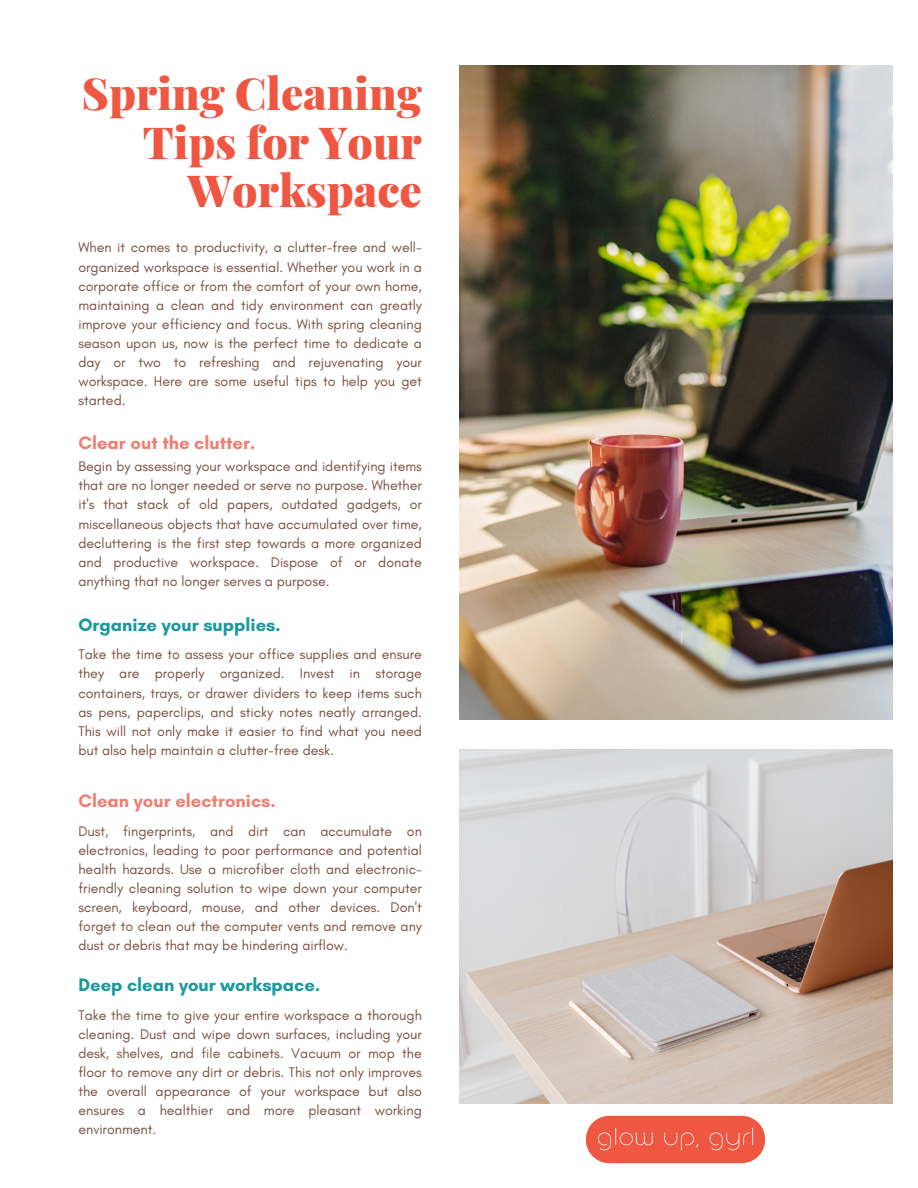
<style>
.page{position:relative;width:918px;height:1188px;background:#fff}
.page>*{position:absolute;margin:0;border:0;box-sizing:border-box;transform-origin:0 0}
.t1{font:900 44.25px/48.3px "Playfair Display";color:#f05742;text-align:right}
.t2{font:700 18.45px "Glacial Indifference";color:#1a989d}
.t3{font:700 18.45px "Glacial Indifference";color:#ed8074}
.t4{font:14.25px/19.2px "Glacial Indifference";color:#794f42;text-align:justify}
</style>
<div class="page">
<img style="left:459px;top:65px;width:433px;height:654px">
<img style="left:459px;top:749px;width:433px;height:355px">
<img style="left:585px;top:1115px;width:181px;height:49px">
<h1 class="t1" style="left:82px;top:68px;width:341px">Spring Cleaning<br>Tips for Your<br>Workspace</h1>
<h2 class="t4" style="left:78px;top:238px;width:345px">When it comes to productivity, a clutter-free and well&shy;organized workspace is essential. Whether you work in a corporate office or from the comfort of your own home, maintaining a clean and tidy environment can greatly improve your efficiency and focus. With spring cleaning season upon us, now is the perfect time to dedicate a day or two to refreshing and rejuvenating your workspace. Here are some useful tips to help you get started.</h2>
<p class="t3" style="left:78px;top:431px;width:178px">Clear out the clutter.</p>
<p class="t4" style="left:78px;top:457px;width:345px">Begin by assessing your workspace and identifying items that are no longer needed or serve no purpose. Whether it's that stack of old papers, outdated gadgets, or miscellaneous objects that have accumulated over time, decluttering is the first step towards a more organized and productive workspace. Dispose of or donate anything that no longer serves a purpose.</p>
<h2 class="t2" style="left:78px;top:614px;width:204px">Organize your supplies.</h2>
<p class="t4" style="left:78px;top:645px;width:345px">Take the time to assess your office supplies and ensure they are properly organized. Invest in storage containers, trays, or drawer dividers to keep items such as pens, paperclips, and sticky notes neatly arranged.<br>This will not only make it easier to find what you need but also help maintain a clutter-free desk.</p>
<p class="t3" style="left:78px;top:790px;width:199px">Clean your electronics.</p>
<h2 class="t4" style="left:78px;top:821px;width:345px">Dust, fingerprints, and dirt can accumulate on electronics, leading to poor performance and potential health hazards. Use a microfiber cloth and electronic&shy;friendly cleaning solution to wipe down your computer screen, keyboard, mouse, and other devices. Don't forget to clean out the computer vents and remove any dust or debris that may be hindering airflow.</h2>
<p class="t2" style="left:78px;top:974px;width:243px">Deep clean your workspace.</p>
<h2 class="t4" style="left:78px;top:1005px;width:345px">Take the time to give your entire workspace a thorough cleaning. Dust and wipe down surfaces, including your desk, shelves, and file cabinets. Vacuum or mop the floor to remove any dirt or debris. This not only improves the overall appearance of your workspace but also ensures a healthier and more pleasant working environment.</h2>
</div>
